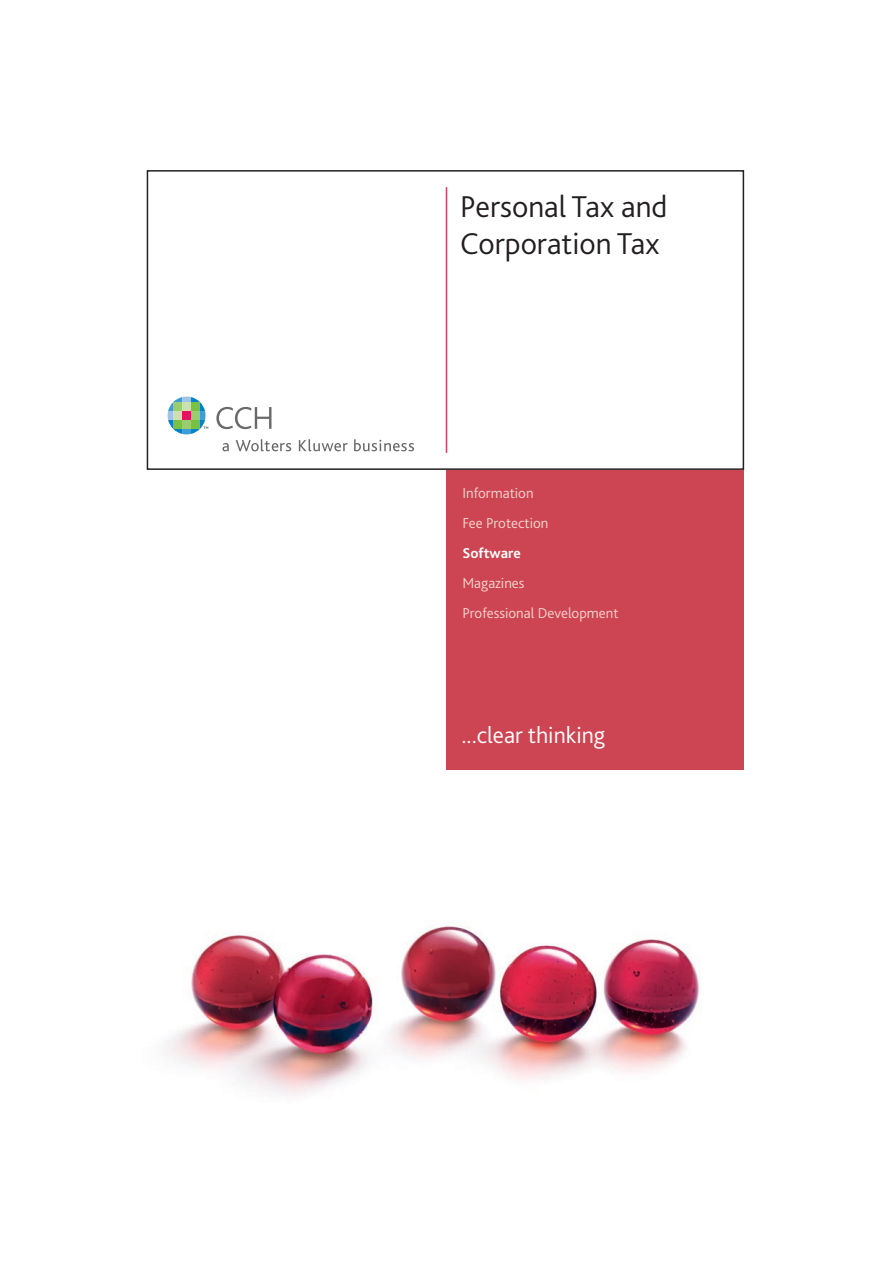
<style>
.page{position:relative;width:893px;height:1263px;background:#fff}
.page>*{position:absolute;margin:0;border:0;box-sizing:border-box;transform-origin:0 0}
.t1{font:300 31.5px/37.5px "Bliss 2";color:#231f20}
.t2{font:300 24px "Bliss 2";color:#fff}
.t3{font:300 15px/30px "Bliss 2";color:#f5d4ce}
.t4{font:700 15px "Bliss 2";color:#fff}
</style>
<div class="page">
<div style="left:446px;top:470px;width:298px;height:300px;background:#cd4552"></div>
<div style="left:147px;top:170px;width:597px;height:300px;border:2px solid #231f20"></div>
<hr style="left:446px;top:187px;width:1px;height:266px;background:#cd4552">
<svg style="left:216px;top:407px;width:55px;height:22px"></svg>
<svg style="left:222px;top:443px;width:7px;height:8px"></svg>
<svg style="left:236px;top:439px;width:55px;height:12px"></svg>
<svg style="left:299px;top:439px;width:49px;height:12px"></svg>
<svg style="left:354px;top:439px;width:60px;height:12px"></svg>
<svg style="left:168px;top:396px;width:40px;height:38px"></svg>
<img style="left:167px;top:926px;width:533px;height:170px">
<h1 class="t1" style="left:460px;top:187px;width:209px">Personal Tax and<br>Corporation Tax</h1>
<p class="t3" style="left:462px;top:478px;width:88px">Information<br>Fee Protection</p>
<p class="t4" style="left:462px;top:544px;width:60px">Software</p>
<p class="t3" style="left:462px;top:568px;width:158px">Magazines<br>Professional Development</p>
<h2 class="t2" style="left:461px;top:720px;width:145px">...clear thinking</h2>
</div>
